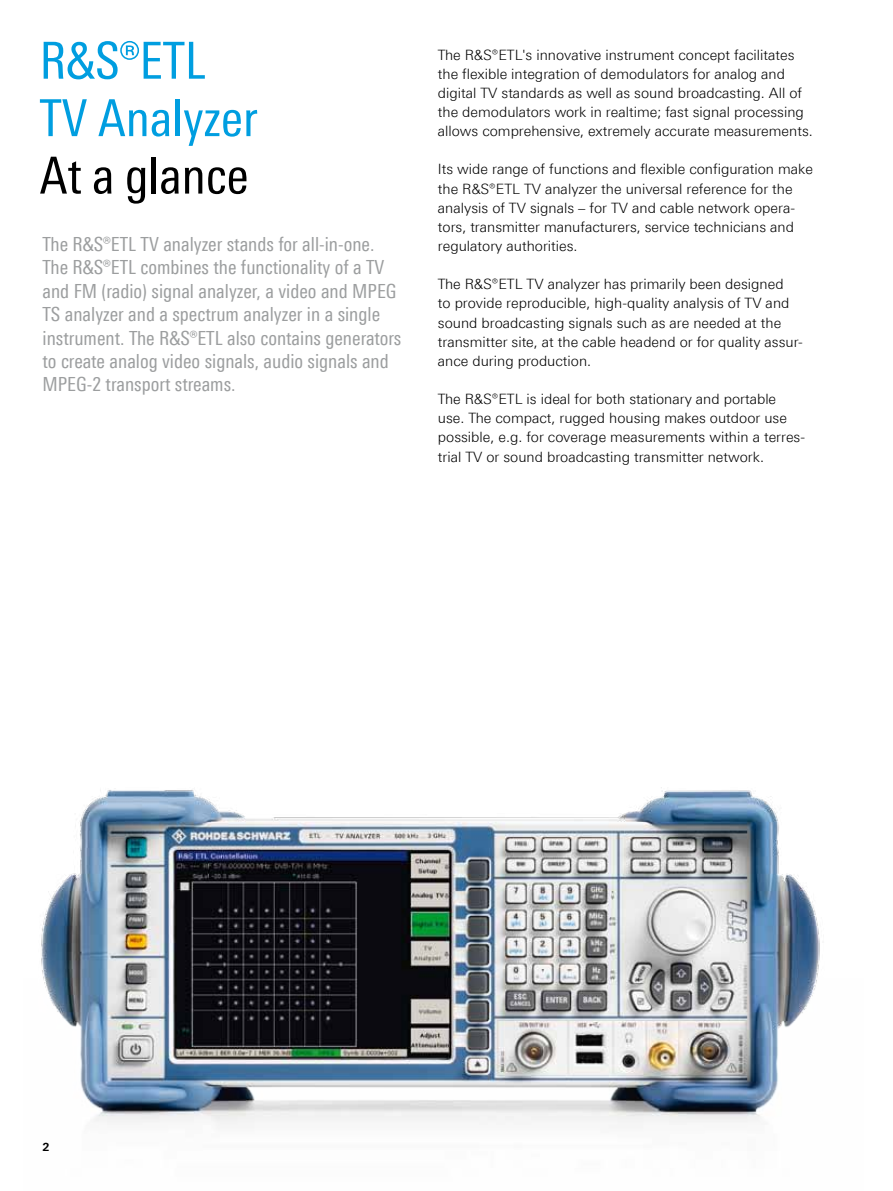
<style>
.page{position:relative;width:893px;height:1191px;background:#fff}
.page>*{position:absolute;margin:0;border:0;box-sizing:border-box;transform-origin:0 0}
.t1{font:51px/57.4px "Linotype Univers 420 Cn";color:#009ee0}
.t2{font:51px "Linotype Univers 420 Cn";color:#000}
.t3{font:19.5px/23.4px "Linotype Univers 420 Cn";color:#9c9e9f}
.t4{font:300 14.25px/19.2px "Linotype Univers 330";color:#000}
.t5{font:700 11.25px "Linotype Univers 630";color:#000}
</style>
<div class="page">
<img style="left:41px;top:787px;width:779px;height:339px">
<h1 class="t1" style="left:40px;top:32px;width:220px">R&amp;S®ETL<br>TV Analyzer</h1>
<h1 class="t2" style="left:40px;top:146px;width:211px">At a glance</h1>
<p class="t3" style="left:43px;top:232px;width:360px">The R&amp;S®ETL TV analyzer stands for all-in-one.<br>The R&amp;S®ETL combines the functionality of a TV and FM (radio) signal analyzer, a video and MPEG TS analyzer and a spectrum analyzer in a single instrument. The R&amp;S®ETL also contains generators to create analog video signals, audio signals and MPEG-2 transport streams.</p>
<p class="t4" style="left:438px;top:45px;width:376px">The R&amp;S®ETL's innovative instrument concept facilitates the flexible integration of demodulators for analog and digital TV standards as well as sound broadcasting. All of the demodulators work in realtime; fast signal processing allows comprehensive, extremely accurate measurements.</p>
<p class="t4" style="left:438px;top:160px;width:376px">Its wide range of functions and flexible configuration make the R&amp;S®ETL TV analyzer the universal reference for the analysis of TV signals – for TV and cable network opera&shy;tors, transmitter manufacturers, service technicians and regulatory authorities.</p>
<p class="t4" style="left:438px;top:274px;width:366px">The R&amp;S®ETL TV analyzer has primarily been designed<br>to provide reproducible, high-quality analysis of TV and sound broadcasting signals such as are needed at the transmitter site, at the cable headend or for quality assur&shy;ance during production.</p>
<p class="t4" style="left:438px;top:389px;width:369px">The R&amp;S®ETL is ideal for both stationary and portable use. The compact, rugged housing makes outdoor use possible, e.g. for coverage measurements within a terres&shy;trial TV or sound broadcasting transmitter network.</p>
<p class="t5" style="left:43px;top:1139px;width:9px">2</p>
</div>
